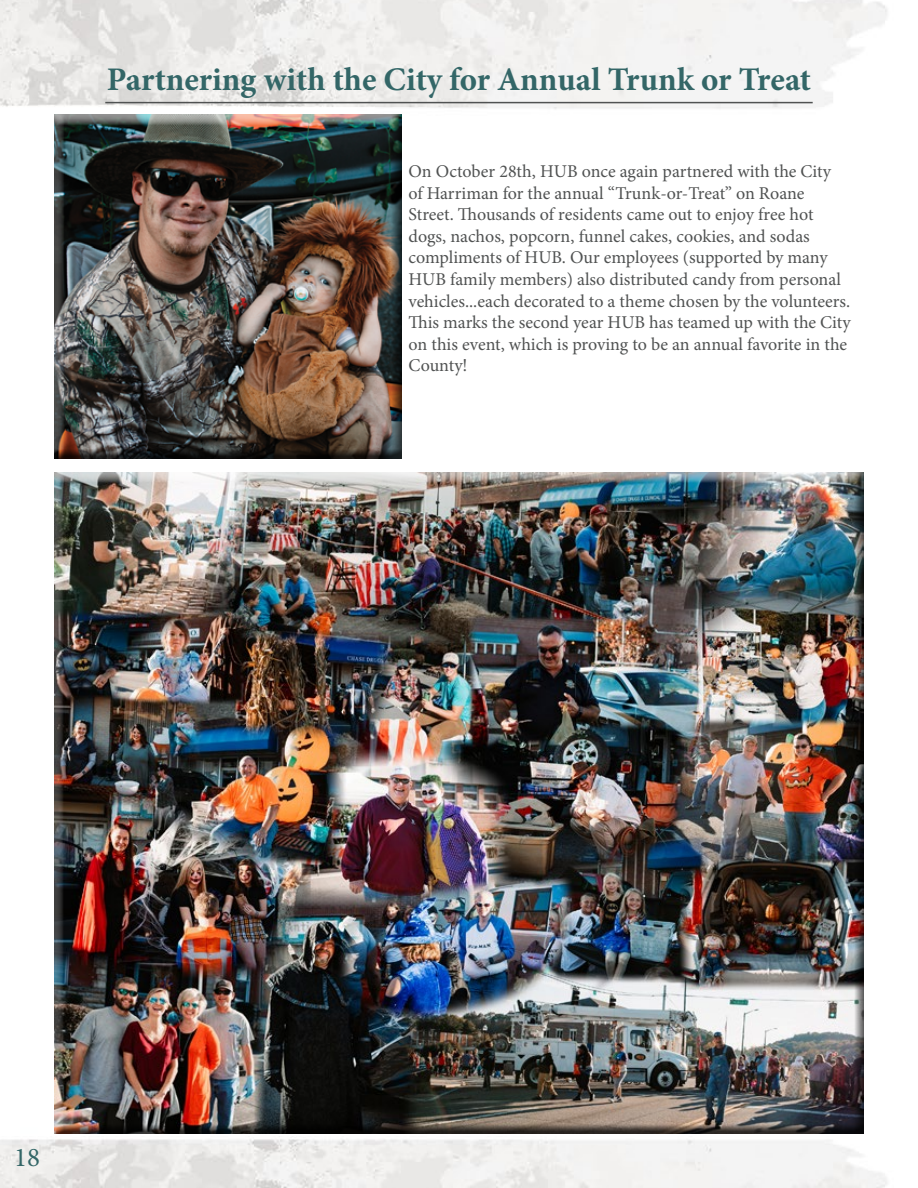
<style>
.page{position:relative;width:918px;height:1188px;background:#fff}
.page>*{position:absolute;margin:0;border:0;box-sizing:border-box;transform-origin:0 0}
.t1{font:700 33px "Minion Pro";letter-spacing:-.005em;color:#336667}
.t2{font:27px "Minion Pro";color:#336667}
.t3{font:18px/21.6px "Minion Pro";color:#505252}
</style>
<div class="page">
<img style="left:0;top:0;width:887px;height:1188px">
<div style="left:51px;top:115px;width:351px;height:344px;background:#000;opacity:.75"></div>
<hr style="left:105px;top:102px;width:708px;height:1px;background:#505252">
<div style="left:54px;top:473px;width:810px;height:661px;background:#000;opacity:.75"></div>
<h1 class="t1" style="left:107px;top:56px;width:706px">Partnering with the City for Annual Trunk or Treat</h1>
<p class="t3" style="left:409px;top:161px;width:444px">On October 28th, HUB once again partnered with the City<br>of Harriman for the annual “Trunk-or-Treat” on Roane Street. Thousands of residents came out to enjoy free hot dogs, nachos, popcorn, funnel cakes, cookies, and sodas compliments of HUB. Our employees (supported by many HUB family members) also distributed candy from personal vehicles...each decorated to a theme chosen by the volunteers.<br>This marks the second year HUB has teamed up with the City on this event, which is proving to be an annual favorite in the County!</p>
<h2 class="t2" style="left:14px;top:1139px;width:27px">18</h2>
</div>
